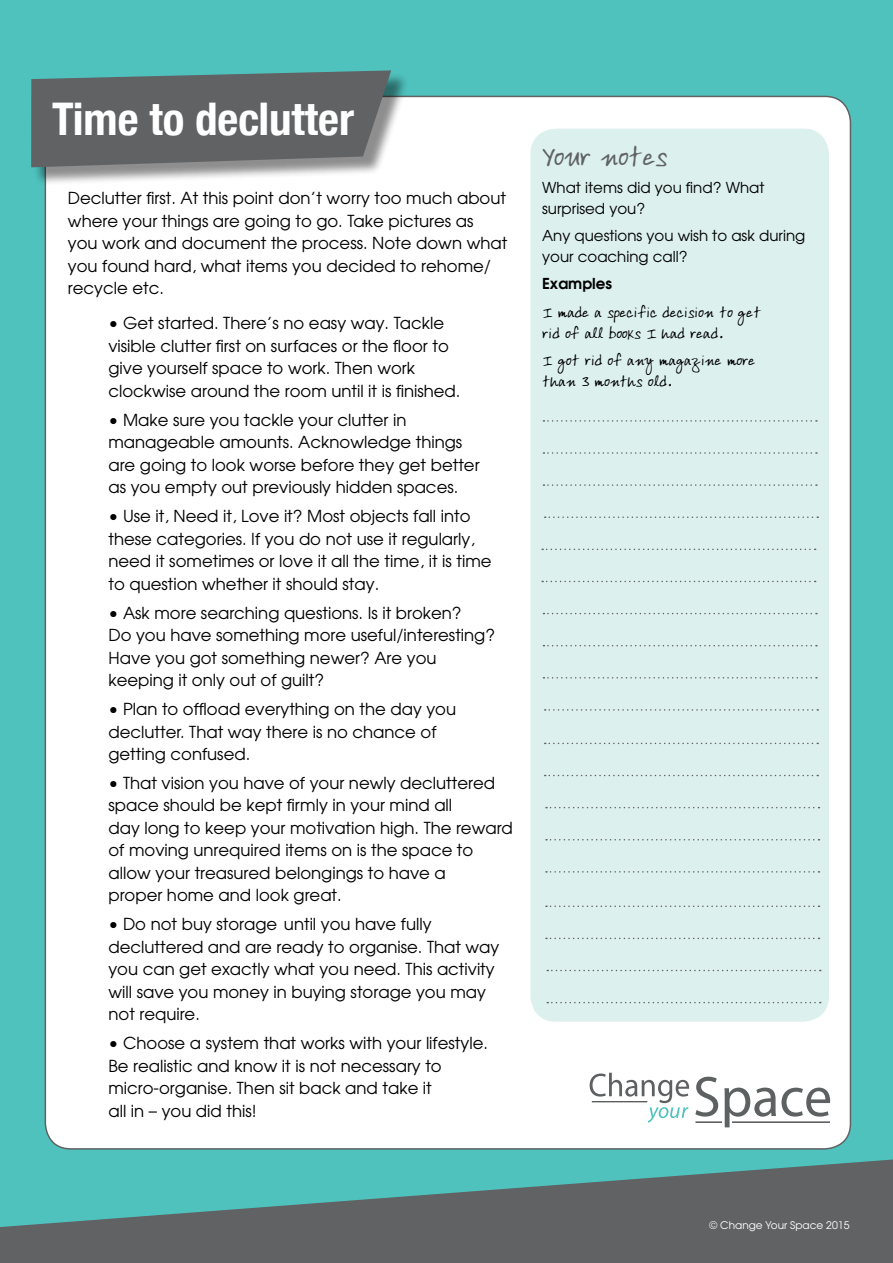
<style>
.page{position:relative;width:893px;height:1263px;background:#fff}
.page>*{position:absolute;margin:0;border:0;box-sizing:border-box;transform-origin:0 0}
.t1{font:700 condensed 45px "Helvetica Neue";color:#fff}
.t2{font:27px "Ardleys Hand";color:#606264}
.t3{font:16.5px/22.5px "Avant Garde";color:#000}
.t4{font:15px/21px "Ardleys Hand";color:#000}
.t5{font:15px/21px "Avant Garde";color:#000}
.t6{font:600 15px "Avant Garde";color:#000}
.t7{font:10.5px "Avant Garde";color:#fff}
</style>
<div class="page">
<div style="left:0;top:0;width:893px;height:1246px;background:linear-gradient(to right,#4fc2be,#4fc1bd)"></div>
<div style="left:45px;top:96px;width:805px;height:1053px;background:#fff;border-radius:26px"></div>
<svg style="left:0;top:1159px;width:893px;height:104px;background:#5a8181"></svg>
<div style="left:530px;top:129px;width:299px;height:893px;background:#dcf0ee;border-radius:26px"></div>
<svg style="left:543px;top:420px;width:274px;height:2px"></svg>
<svg style="left:543px;top:452px;width:274px;height:2px"></svg>
<svg style="left:543px;top:484px;width:274px;height:2px"></svg>
<svg style="left:545px;top:516px;width:273px;height:2px"></svg>
<svg style="left:542px;top:549px;width:274px;height:1px"></svg>
<svg style="left:542px;top:581px;width:274px;height:1px"></svg>
<svg style="left:543px;top:613px;width:274px;height:1px"></svg>
<svg style="left:543px;top:645px;width:274px;height:1px"></svg>
<svg style="left:543px;top:677px;width:274px;height:1px"></svg>
<svg style="left:545px;top:709px;width:273px;height:2px"></svg>
<svg style="left:545px;top:743px;width:273px;height:1px"></svg>
<svg style="left:545px;top:775px;width:273px;height:1px"></svg>
<svg style="left:546px;top:807px;width:273px;height:1px"></svg>
<svg style="left:546px;top:839px;width:273px;height:1px"></svg>
<svg style="left:546px;top:871px;width:273px;height:1px"></svg>
<svg style="left:546px;top:905px;width:273px;height:2px"></svg>
<svg style="left:546px;top:938px;width:273px;height:1px"></svg>
<svg style="left:547px;top:970px;width:274px;height:1px"></svg>
<svg style="left:547px;top:1002px;width:274px;height:1px"></svg>
<div style="left:33px;top:73px;width:376px;height:113px;background:#000;opacity:.45"></div>
<svg style="left:31px;top:70px;width:360px;height:97px;background:#636b6d"></svg>
<svg style="left:590px;top:1073px;width:99px;height:49px"></svg>
<hr style="left:592px;top:1101px;width:55px;height:1px;background:#5d6162">
<svg style="left:695px;top:1077px;width:135px;height:50px"></svg>
<hr style="left:732px;top:1122px;width:98px;height:1px;background:#5d6162">
<h1 class="t1" style="left:52px;top:81px;width:304px">Time to declutter</h1>
<p class="t3" style="left:68px;top:187px;width:441px">Declutter first. At this point don’t worry too much about where your things are going to go. Take pictures as you work and document the process. Note down what you found hard, what items you decided to rehome/ recycle etc.</p>
<p class="t3" style="left:108px;top:312px;width:353px">• Get started. There’s no easy way. Tackle visible clutter first on surfaces or the floor to give yourself space to work. Then work clockwise around the room until it is finished.</p>
<p class="t3" style="left:108px;top:408px;width:373px">• Make sure you tackle your clutter in manageable amounts. Acknowledge things are going to look worse before they get better as you empty out previously hidden spaces.</p>
<p class="t3" style="left:108px;top:505px;width:385px">• Use it, Need it, Love it? Most objects fall into these categories. If you do not use it regularly, need it sometimes or love it all the time, it is time to question whether it should stay.</p>
<p class="t3" style="left:108px;top:601px;width:388px">• Ask more searching questions. Is it broken?<br>Do you have something more useful/interesting?<br>Have you got something newer? Are you keeping it only out of guilt?</p>
<p class="t3" style="left:108px;top:697px;width:349px">• Plan to offload everything on the day you declutter. That way there is no chance of getting confused.</p>
<p class="t3" style="left:108px;top:771px;width:406px">• That vision you have of your newly decluttered space should be kept firmly in your mind all<br>day long to keep your motivation high. The reward of moving unrequired items on is the space to allow your treasured belongings to have a<br>proper home and look great.</p>
<p class="t3" style="left:108px;top:913px;width:392px">• Do not buy storage until you have fully decluttered and are ready to organise. That way you can get exactly what you need. This activity will save you money in buying storage you may not require.</p>
<p class="t3" style="left:108px;top:1032px;width:381px">• Choose a system that works with your lifestyle.<br>Be realistic and know it is not necessary to micro-organise. Then sit back and take it<br>all in – you did this!</p>
<h2 class="t2" style="left:542px;top:140px;width:126px">Your notes</h2>
<p class="t5" style="left:542px;top:176px;width:224px">What items did you find? What surprised you?</p>
<p class="t5" style="left:542px;top:225px;width:265px">Any questions you wish to ask during your coaching call?</p>
<p class="t6" style="left:542px;top:274px;width:71px">Examples</p>
<p class="t4" style="left:542px;top:301px;width:220px">I made a specific decision to get rid of all books I had read.</p>
<p class="t4" style="left:542px;top:350px;width:215px">I got rid of any magazine more than 3 months old.</p>
<p class="t7" style="left:709px;top:1218px;width:142px">© Change Your Space 2015</p>
</div>
